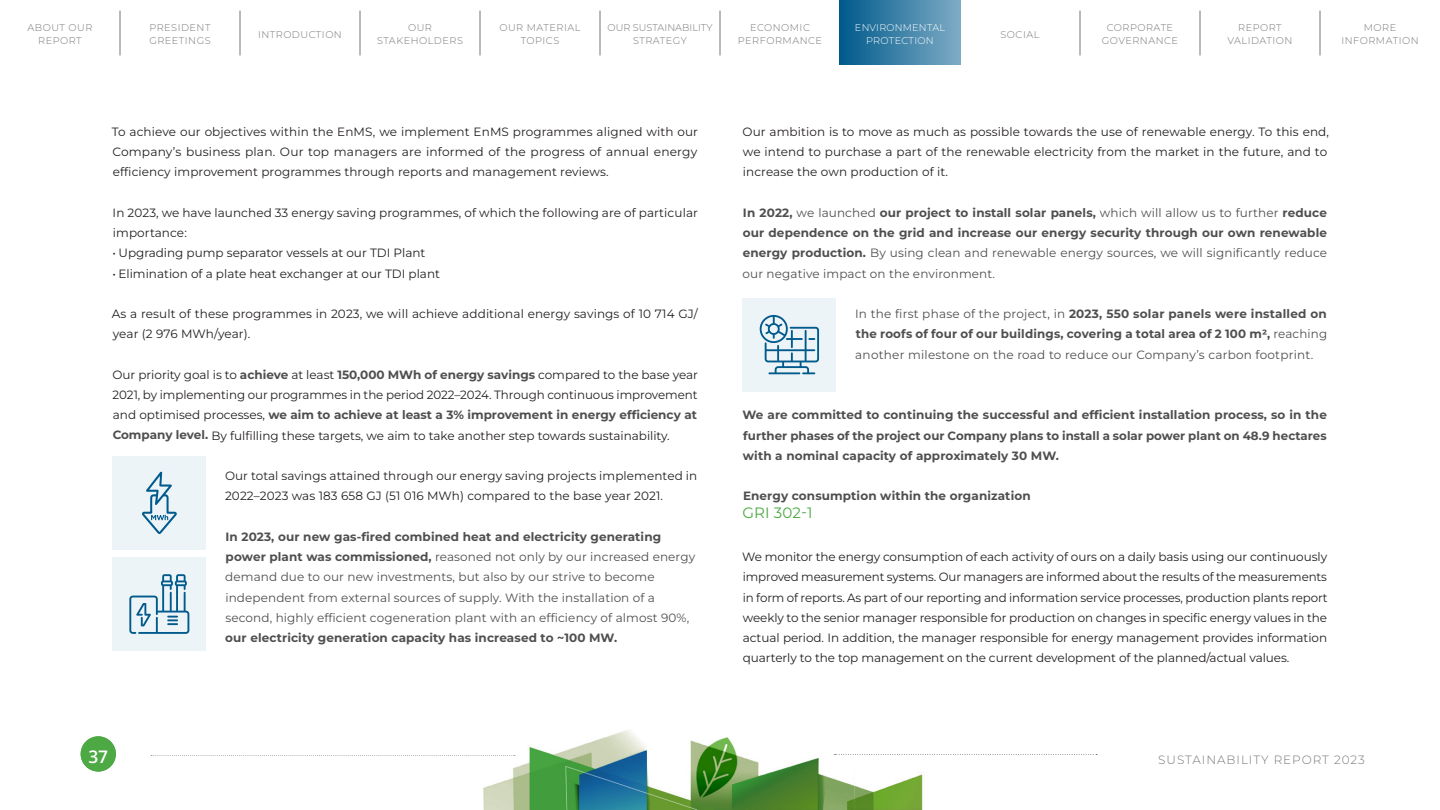
<style>
.page{position:relative;width:1440px;height:810px;background:#fff}
.page>*{position:absolute;margin:0;border:0;box-sizing:border-box;transform-origin:0 0}
.t1{font:600 17.33px "Open Sans";color:#fff}
.GRI_Index_cim_alatt{font:15px "Montserrat";letter-spacing:.01em;color:#4ca943}
.ALAP_PLUSZ{font:12px/20.2px "Montserrat";letter-spacing:.01em;color:#231f20}
.ALAP_PLUSZ-2{font:12px/20.2px "Montserrat";letter-spacing:.01em;color:#4f4f4f}
.ALAP_PLUSZ-3{font:700 12px/20.2px "Montserrat";letter-spacing:.01em;color:#4f4f4f;text-align:justify}
.t2{font:300 12px "Montserrat";letter-spacing:.08em;color:#777778}
.t3{font:300 9.75px/12.8px "Montserrat";letter-spacing:.05em;color:#777778;text-align:center}
.t4{font:300 9.75px/12.8px "Montserrat";color:#777778;text-align:center}
.ALAP_PLUSZ-4{font:300 9.75px/12.8px "Montserrat";letter-spacing:.025em;color:#fff;text-align:center}
.s1{font-weight:700;color:#4f4f4f}
.s2{font-weight:700}
.s3{font-weight:400}
</style>
<div class="page">
<img style="left:483px;top:730px;width:440px;height:80px">
<svg style="left:151px;top:755px;width:364px;height:1px"></svg>
<svg style="left:835px;top:754px;width:262px;height:1px"></svg>
<div style="left:81px;top:736px;width:35px;height:36px;background:#4ca943;border-radius:50%"></div>
<div style="left:742px;top:298px;width:94px;height:94px;background:#edf4f7"></div>
<svg style="left:760px;top:315px;width:59px;height:59px"></svg>
<div style="left:112px;top:456px;width:94px;height:94px;background:#edf4f7"></div>
<svg style="left:142px;top:472px;width:35px;height:62px"></svg>
<div style="left:112px;top:557px;width:94px;height:94px;background:#edf4f7"></div>
<svg style="left:129px;top:574px;width:60px;height:60px"></svg>
<hr style="left:240px;top:10px;width:1px;height:46px;background:#777778">
<hr style="left:120px;top:10px;width:1px;height:46px;background:#777778">
<hr style="left:360px;top:10px;width:1px;height:46px;background:#777778">
<hr style="left:480px;top:10px;width:1px;height:46px;background:#777778">
<hr style="left:600px;top:10px;width:1px;height:46px;background:#777778">
<hr style="left:720px;top:10px;width:1px;height:46px;background:#777778">
<hr style="left:1080px;top:10px;width:1px;height:46px;background:#777778">
<hr style="left:1200px;top:10px;width:1px;height:46px;background:#777778">
<hr style="left:1320px;top:10px;width:1px;height:46px;background:#777778">
<div style="left:839px;top:0;width:122px;height:64px;background:linear-gradient(to right,#00598c,#7dabc5)"></div>
<p class="t3" style="left:28px;top:22px;width:66px">ABOUT OUR<br>REPORT</p>
<p class="t3" style="left:738px;top:22px;width:86px">ECONOMIC<br>PERFORMANCE</p>
<p class="t3" style="left:149px;top:22px;width:63px;text-align:left">PRESIDENT<br>GREETINGS</p>
<p class="t3" style="left:499px;top:22px;width:83px">OUR MATERIAL<br>TOPICS</p>
<p class="t3" style="left:1227px;top:22px;width:67px">REPORT<br>VALIDATION</p>
<p class="t3" style="left:377px;top:22px;width:87px">OUR<br>STAKEHOLDERS</p>
<p class="t3" style="left:1102px;top:22px;width:78px">CORPORATE<br>GOVERNANCE</p>
<p class="t4" style="left:608px;top:22px;width:106px">OUR SUSTAINABILITY<br>STRATEGY</p>
<p class="t3" style="left:1341px;top:22px;width:79px">MORE<br>INFORMATION</p>
<p class="ALAP_PLUSZ-4" style="left:855px;top:22px;width:92px">ENVIRONMENTAL<br>PROTECTION</p>
<p class="t3" style="left:258px;top:29px;width:85px">INTRODUCTION</p>
<p class="t3" style="left:1001px;top:29px;width:40px">SOCIAL</p>
<p class="ALAP_PLUSZ" style="left:112px;top:122px;width:588px;text-align:justify">To achieve our objectives within the EnMS, we implement EnMS programmes aligned with our Company’s business plan. Our top managers are informed of the progress of annual energy efficiency improvement programmes through reports and management reviews.</p>
<p class="ALAP_PLUSZ" style="left:113px;top:203px;width:587px">In 2023, we have launched 33 energy saving programmes, of which the following are of particular importance:</p>
<p class="ALAP_PLUSZ" style="left:112px;top:244px;width:314px">• Upgrading pump separator vessels at our TDI Plant</p>
<p class="ALAP_PLUSZ" style="left:112px;top:264px;width:329px">• Elimination of a plate heat exchanger at our TDI plant</p>
<p class="ALAP_PLUSZ" style="left:112px;top:305px;width:587px">As a result of these programmes in 2023, we will achieve additional energy savings of 10 714 GJ/ year (2 976 MWh/year).</p>
<p class="ALAP_PLUSZ" style="left:113px;top:365px;width:587px;text-align:justify">Our priority goal is to <span class="s1">achieve</span> at least <span class="s1">150,000 MWh of energy savings</span> compared to the base year 2021, by implementing our programmes in the period 2022–2024. Through continuous improvement and optimised processes, <span class="s1">we aim to achieve at least a 3% improvement in energy efficiency at Company level.</span> By fulfilling these targets, we aim to take another step towards sustainability.</p>
<p class="ALAP_PLUSZ" style="left:225px;top:467px;width:474px">Our total savings attained through our energy saving projects implemented in<br>2022–2023 was 183 658 GJ (51 016 MWh) compared to the base year 2021.</p>
<p class="ALAP_PLUSZ-2" style="left:225px;top:527px;width:471px"><span class="s2">In 2023, our new gas-fired combined heat and electricity generating power plant was commissioned,</span> reasoned not only by our increased energy demand due to our new investments, but also by our strive to become independent from external sources of supply. With the installation of a second, highly efficient cogeneration plant with an efficiency of almost 90%, <span class="s2">our electricity generation capacity has increased to ~100 MW.</span></p>
<p class="ALAP_PLUSZ" style="left:743px;top:122px;width:588px">Our ambition is to move as much as possible towards the use of renewable energy. To this end, we intend to purchase a part of the renewable electricity from the market in the future, and to increase the own production of it.</p>
<p class="ALAP_PLUSZ-3" style="left:743px;top:203px;width:586px">In 2022, <span class="s3">we launched</span> our project to install solar panels, <span class="s3">which will allow us to further</span> reduce our dependence on the grid and increase our energy security through our own renewable energy production. <span class="s3">By using clean and renewable energy sources, we will significantly reduce our negative impact on the environment.</span></p>
<p class="ALAP_PLUSZ-2" style="left:855px;top:305px;width:474px;text-align:justify">In the first phase of the project, in <span class="s2">2023, 550 solar panels were installed on the roofs of four of our buildings, covering a total area of 2 100 m2,</span> reaching another milestone on the road to reduce our Company’s carbon footprint.</p>
<p class="ALAP_PLUSZ-3" style="left:743px;top:406px;width:586px">We are committed to continuing the successful and efficient installation process, so in the further phases of the project our Company plans to install a solar power plant on 48.9 hectares with a nominal capacity of approximately 30 MW.</p>
<p class="ALAP_PLUSZ-3" style="left:743px;top:487px;width:289px">Energy consumption within the organization</p>
<p class="GRI_Index_cim_alatt" style="left:742px;top:503px;width:72px">GRI 302-1</p>
<p class="ALAP_PLUSZ" style="left:742px;top:548px;width:587px;text-align:justify">We monitor the energy consumption of each activity of ours on a daily basis using our continuously improved measurement systems. Our managers are informed about the results of the measurements in form of reports. As part of our reporting and information service processes, production plants report weekly to the senior manager responsible for production on changes in specific energy values in the actual period. In addition, the manager responsible for energy management provides information quarterly to the top management on the current development of the planned/actual values.</p>
<h1 class="t1" style="left:88px;top:745px;width:21px">37</h1>
<p class="t2" style="left:1158px;top:751px;width:208px">SUSTAINABILITY REPORT 2023</p>
</div>
